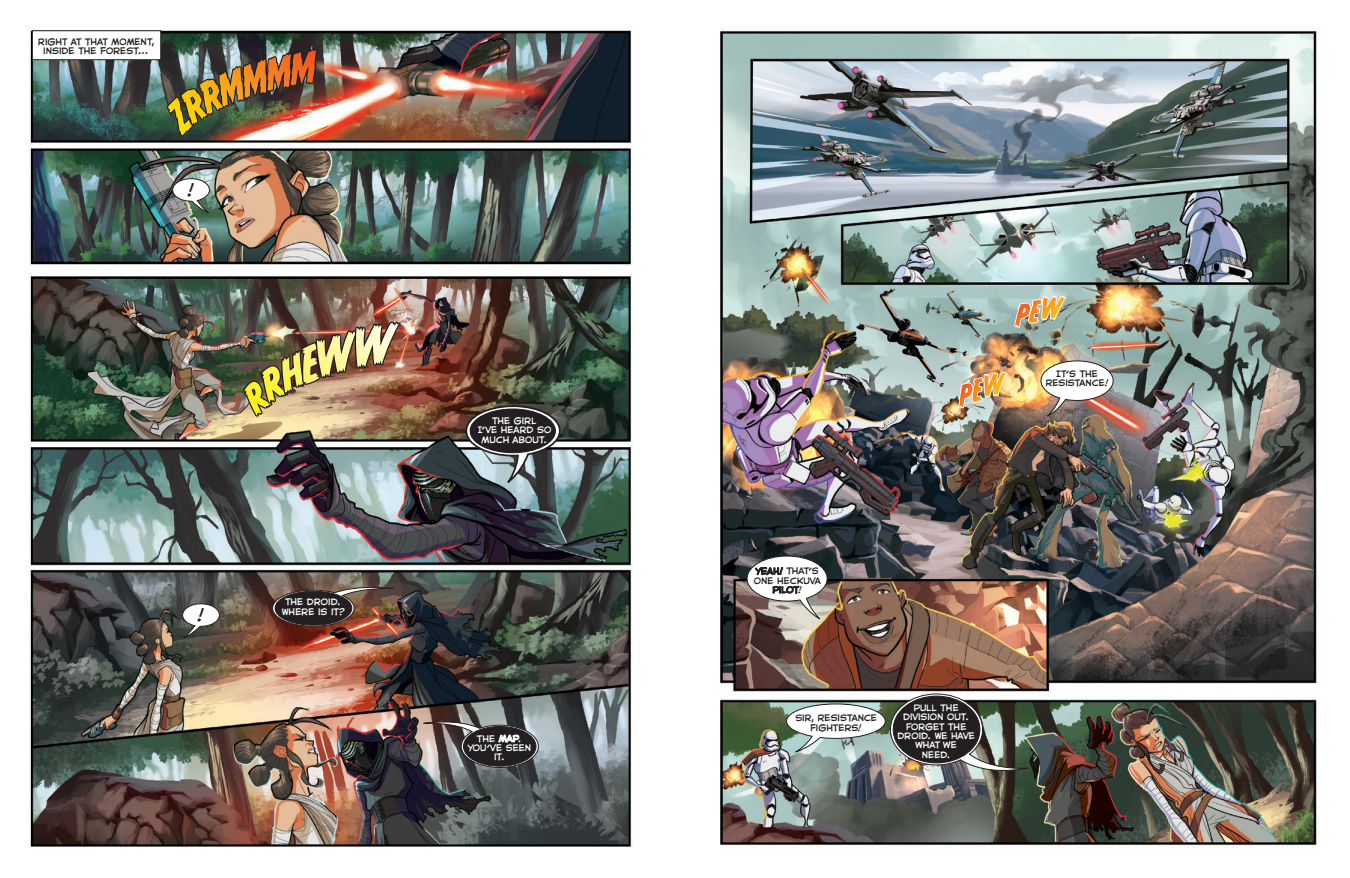
<style>
.page{position:relative;width:1350px;height:878px;background:#fff}
.page>*{position:absolute;margin:0;border:0;box-sizing:border-box;transform-origin:0 0}
.t1{font:15.25px "CC Astro City Int";color:#231f20}
.t2{font:8.25px/9.2px "CC Astro City Int";letter-spacing:.01em;color:#fff;text-align:center}
.t3{font:8.25px/9.2px "CC Astro City Int";color:#231f20;text-align:center}
</style>
<div class="page">
<img style="left:30px;top:30px;width:602px;height:817px">
<div style="left:32px;top:31px;width:129px;height:29px;background:#fff"></div>
<div style="left:32px;top:30px;width:129px;height:30px;border:1px solid #231f20"></div>
<svg style="left:175px;top:603px;width:45px;height:39px"></svg>
<svg style="left:465px;top:404px;width:97px;height:92px;background:#767e80"></svg>
<div style="left:470px;top:409px;width:85px;height:43px;background:#231f20;border-radius:50%"></div>
<div style="left:470px;top:408px;width:86px;height:45px;border:1px solid #231f20;border-radius:50%"></div>
<img style="left:272px;top:585px;width:123px;height:42px">
<div style="left:275px;top:591px;width:77px;height:34px;background:#231f20;border-radius:50%"></div>
<div style="left:275px;top:590px;width:77px;height:35px;border:1px solid #231f20;border-radius:50%"></div>
<img style="left:395px;top:719px;width:144px;height:49px">
<svg style="left:172px;top:178px;width:46px;height:39px"></svg>
<img style="left:720px;top:28px;width:597px;height:818px">
<img style="left:783px;top:693px;width:264px;height:82px">
<div style="left:893px;top:696px;width:87px;height:66px;background:#231f20;border-radius:50%"></div>
<div style="left:893px;top:695px;width:87px;height:68px;border:1px solid #231f20;border-radius:50%"></div>
<svg style="left:746px;top:555px;width:83px;height:69px"></svg>
<img style="left:161px;top:30px;width:160px;height:108px">
<img style="left:237px;top:318px;width:168px;height:105px">
<img style="left:955px;top:278px;width:159px;height:152px">
<p class="t3" style="left:38px;top:37px;width:118px">RIGHT AT THAT MOMENT,<br>INSIDE THE FOREST…</p>
<h1 class="t1" style="left:187px;top:180px;width:9px">!</h1>
<h1 class="t1" style="left:197px;top:605px;width:9px">!</h1>
<p class="t2" style="left:282px;top:597px;width:64px">THE DROID.<br>WHERE IS IT?</p>
<p class="t2" style="left:478px;top:416px;width:75px">THE GIRL<br>I’VE HEARD SO<br>MUCH ABOUT.</p>
<p class="t2" style="left:468px;top:733px;width:65px">THE MAP.<br>YOU’VE SEEN<br>IT.</p>
<p class="t3" style="left:1045px;top:368px;width:65px">IT’S THE<br>RESISTANCE!</p>
<p class="t3" style="left:754px;top:566px;width:69px">YEAH! THAT’S<br>ONE HECKUVA<br>PILOT!</p>
<p class="t3" style="left:795px;top:713px;width:83px">SIR, RESISTANCE<br>FIGHTERS!</p>
<p class="t2" style="left:898px;top:703px;width:79px">PULL THE<br>DIVISION OUT.<br>FORGET THE<br>DROID. WE HAVE<br>WHAT WE<br>NEED.</p>
</div>
